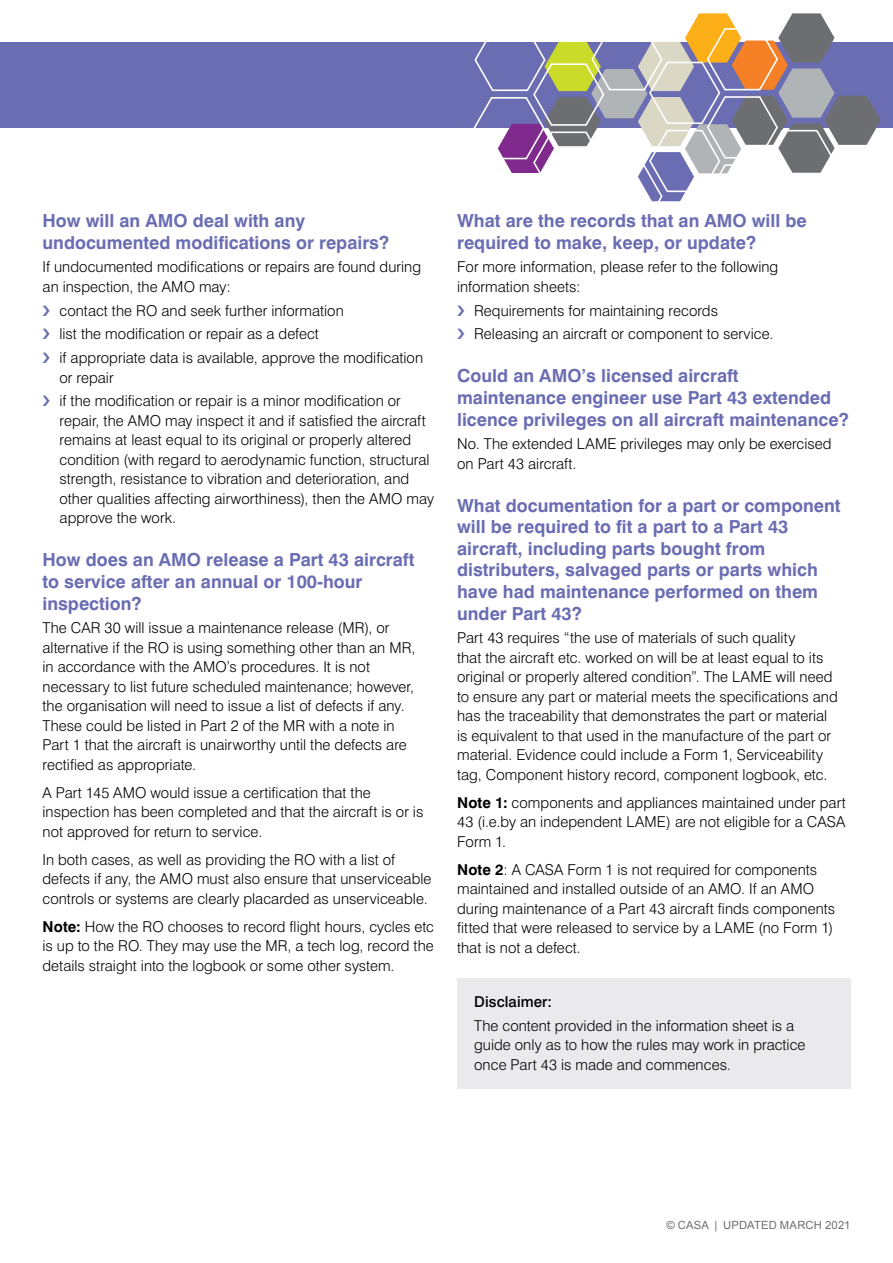
<style>
.page{position:relative;width:893px;height:1263px;background:#fff}
.page>*{position:absolute;margin:0;border:0;box-sizing:border-box;transform-origin:0 0}
.t1{font:700 18px/21.6px "Swiss 721 BT";color:#6b6db3}
.Body{font:300 15px/19.5px "Swiss 721 BT";letter-spacing:.005em;color:#000}
.Body_before_bullet{font:300 15px/19.5px "Swiss 721 BT";letter-spacing:.005em;color:#000}
.t2{font:500 15px "Swiss 721 BT";letter-spacing:.005em;color:#000}
.t3{font:11.25px "Arial";letter-spacing:.015em;color:#6d6e71}
.s1{font-weight:700}
</style>
<div class="page">
<div style="left:0;top:43px;width:893px;height:85px;background:#6b6db3"></div>
<svg style="left:472px;top:13px;width:409px;height:189px"></svg>
<div style="left:457px;top:978px;width:393px;height:111px;background:#eaeaec"></div>
<h2 class="t1" style="left:43px;top:210px;width:348px">How will an AMO deal with any undocumented modifications or repairs?</h2>
<p class="Body_before_bullet" style="left:43px;top:257px;width:380px">If undocumented modifications or repairs are found during an inspection, the AMO may:</p>
<p class="Body" style="left:60px;top:300px;width:286px">contact the RO and seek further information</p>
<p class="Body" style="left:60px;top:324px;width:261px">list the modification or repair as a defect</p>
<p class="Body" style="left:60px;top:348px;width:365px">if appropriate data is available, approve the modification or repair</p>
<p class="Body" style="left:60px;top:391px;width:376px">if the modification or repair is a minor modification or repair, the AMO may inspect it and if satisfied the aircraft remains at least equal to its original or properly altered condition (with regard to aerodynamic function, structural strength, resistance to vibration and deterioration, and other qualities affecting airworthiness), then the AMO may approve the work.</p>
<h2 class="t1" style="left:43px;top:549px;width:373px">How does an AMO release a Part 43 aircraft to service after an annual or 100-hour inspection?</h2>
<p class="Body" style="left:43px;top:618px;width:374px">The CAR 30 will issue a maintenance release (MR), or alternative if the RO is using something other than an MR, in accordance with the AMO’s procedures. It is not necessary to list future scheduled maintenance; however, the organisation will need to issue a list of defects if any.<br>These could be listed in Part 2 of the MR with a note in Part 1 that the aircraft is unairworthy until the defects are rectified as appropriate.</p>
<p class="Body" style="left:43px;top:783px;width:382px">A Part 145 AMO would issue a certification that the inspection has been completed and that the aircraft is or is not approved for return to service.</p>
<p class="Body" style="left:43px;top:850px;width:390px">In both cases, as well as providing the RO with a list of defects if any, the AMO must also ensure that unserviceable controls or systems are clearly placarded as unserviceable.</p>
<p class="Body" style="left:43px;top:917px;width:393px;text-align:justify"><span class="s1">Note:</span> How the RO chooses to record flight hours, cycles etc is up to the RO. They may use the MR, a tech log, record the details straight into the logbook or some other system.</p>
<h2 class="t1" style="left:457px;top:210px;width:351px">What are the records that an AMO will be required to make, keep, or update?</h2>
<p class="Body_before_bullet" style="left:457px;top:257px;width:323px">For more information, please refer to the following information sheets:</p>
<p class="Body" style="left:474px;top:300px;width:245px">Requirements for maintaining records</p>
<p class="Body" style="left:474px;top:324px;width:301px">Releasing an aircraft or component to service.</p>
<h2 class="t1" style="left:457px;top:365px;width:393px">Could an AMO’s licensed aircraft maintenance engineer use Part 43 extended licence privileges on all aircraft maintenance?</h2>
<p class="Body" style="left:457px;top:434px;width:376px">No. The extended LAME privileges may only be exercised on Part 43 aircraft.</p>
<h2 class="t1" style="left:457px;top:494px;width:385px">What documentation for a part or component will be required to fit a part to a Part 43 aircraft, including parts bought from distributers, salvaged parts or parts which have had maintenance performed on them under Part 43?</h2>
<p class="Body" style="left:457px;top:628px;width:382px">Part 43 requires “the use of materials of such quality<br>that the aircraft etc. worked on will be at least equal to its original or properly altered condition”. The LAME will need to ensure any part or material meets the specifications and has the traceability that demonstrates the part or material is equivalent to that used in the manufacture of the part or material. Evidence could include a Form 1, Serviceability tag, Component history record, component logbook, etc.</p>
<p class="Body" style="left:457px;top:793px;width:390px;text-align:justify"><span class="s1">Note 1:</span> components and appliances maintained under part 43 (i.e.by an independent LAME) are not eligible for a CASA Form 1.</p>
<p class="Body" style="left:457px;top:860px;width:380px"><span class="s1">Note 2</span>: A CASA Form 1 is not required for components maintained and installed outside of an AMO. If an AMO during maintenance of a Part 43 aircraft finds components fitted that were released to service by a LAME (no Form 1) that is not a defect.</p>
<h3 class="t2" style="left:474px;top:993px;width:79px">Disclaimer:</h3>
<p class="Body" style="left:474px;top:1016px;width:333px">The content provided in the information sheet is a guide only as to how the rules may work in practice once Part 43 is made and commences.</p>
<p class="t3" style="left:666px;top:1217px;width:186px">© CASA | UPDATED MARCH 2021</p>
</div>
